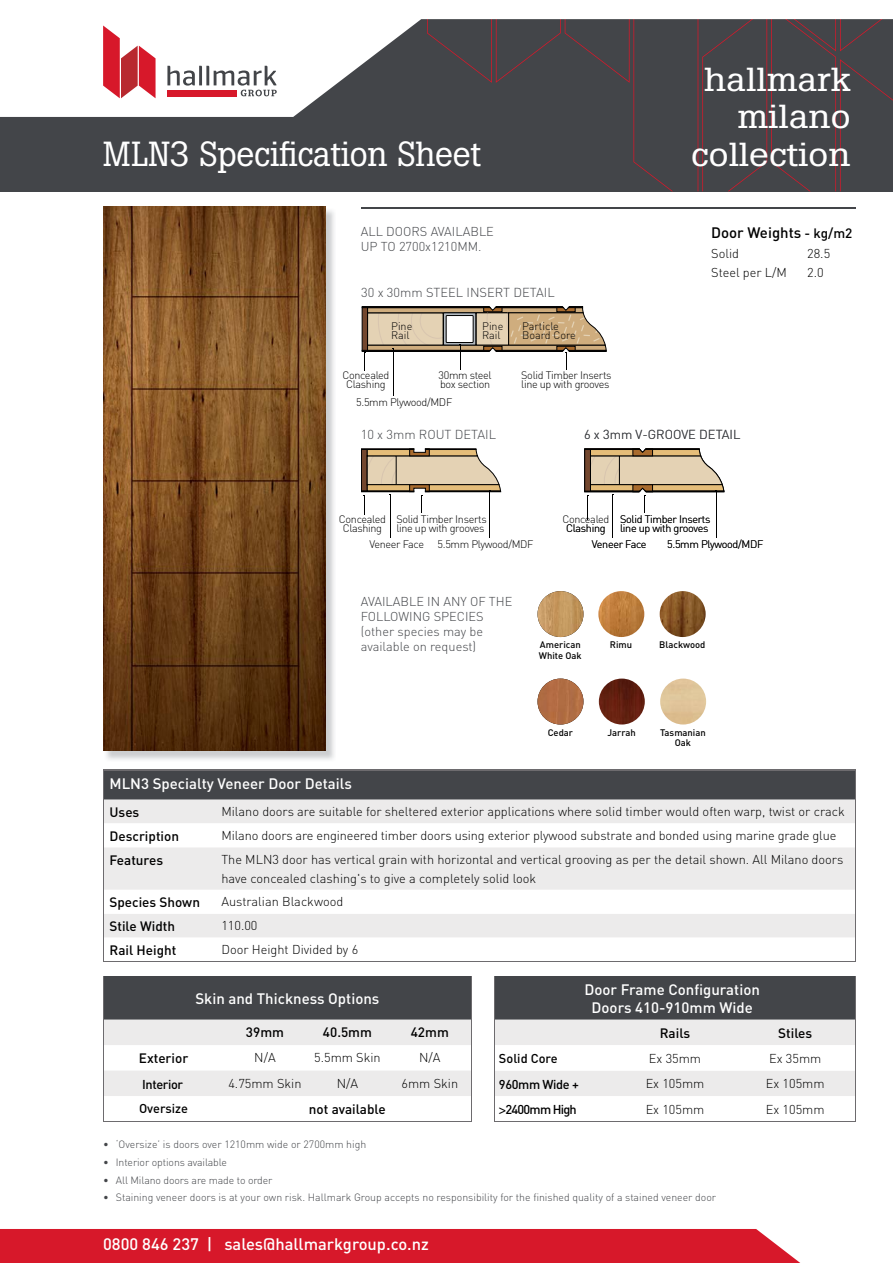
<style>
.page{position:relative;width:893px;height:1263px;background:#fff}
.page>*{position:absolute;margin:0;border:0;box-sizing:border-box;transform-origin:0 0}
.t1{font:34.5px "Boton";letter-spacing:-.01em;color:#fff}
.t2{font:33px/37.5px "Boton";color:#fff;text-align:right;scale:1.15 1}
.t3{font:500 16.5px "DIN";color:#fff}
.t4{font:500 15px/18px "DIN";color:#fff;text-align:center}
.t5{font:500 15px "DIN";color:#000}
.t6{font:500 13.5px "DIN";color:#000}
.t7{font:300 12.9px "DIN";color:#434549}
.t8{font:300 12.75px/19.5px "DIN";color:#000}
.t9{font:300 12.75px/15px "DIN";color:#434549}
.t10{font:500 12.75px "DIN";letter-spacing:-.03em;color:#000}
.t11{font:500 12.75px "DIN";letter-spacing:-.06em;color:#000}
.t12{font:300 10.8px/8.9px "DIN";letter-spacing:-.03em;color:#000}
.t13{font:300 10.8px/8.9px "DIN";color:#000}
.t14{font:300 10.5px "DIN";color:#434549}
.t15{font:500 9.45px/10.6px "DIN";color:#000}
.s1{font-size:13.5px}
.s2{font-family:"Helvetica Neue";font-stretch:condensed}
</style>
<div class="page">
<div style="left:0;top:1229px;width:800px;height:34px;background:#d7182a"></div>
<div style="left:0;top:0;width:893px;height:191px;background:#434549"></div>
<svg style="left:633px;top:117px;width:208px;height:74px"></svg>
<svg style="left:0;top:0;width:893px;height:117px"></svg>
<svg style="left:103px;top:26px;width:53px;height:72px;background:#e1747d"></svg>
<svg style="left:167px;top:66px;width:110px;height:30px"></svg>
<div style="left:167px;top:90px;width:70px;height:6px;background:#d7182a"></div>
<div style="left:103px;top:770px;width:752px;height:29px;background:#434549"></div>
<div style="left:104px;top:799px;width:751px;height:24px;background:#ecebeb"></div>
<svg style="left:104px;top:847px;width:751px;height:90px;fill:#ecebeb"></svg>
<hr style="left:103px;top:770px;width:112px;height:1px;background:#6d6b6e">
<hr style="left:215px;top:770px;width:641px;height:1px;background:#6d6b6e">
<svg style="left:103px;top:771px;width:1px;height:76px"></svg>
<svg style="left:855px;top:771px;width:1px;height:76px"></svg>
<hr style="left:103px;top:847px;width:1px;height:43px;background:#6d6b6e">
<hr style="left:855px;top:847px;width:1px;height:43px;background:#6d6b6e">
<svg style="left:103px;top:890px;width:1px;height:71px"></svg>
<svg style="left:855px;top:890px;width:1px;height:71px"></svg>
<hr style="left:103px;top:961px;width:112px;height:1px;background:#6d6b6e">
<hr style="left:215px;top:961px;width:641px;height:1px;background:#6d6b6e">
<hr style="left:361px;top:208px;width:495px;height:1px;background:#434549">
<img style="left:104px;top:208px;width:230px;height:552px">
<img style="left:103px;top:207px;width:222px;height:543px">
<img style="left:598px;top:591px;width:46px;height:46px;border-radius:23px">
<img style="left:660px;top:591px;width:46px;height:46px;border-radius:23px">
<img style="left:599px;top:678px;width:46px;height:46px;border-radius:23px">
<img style="left:537px;top:678px;width:46px;height:46px;border-radius:23px">
<img style="left:537px;top:591px;width:46px;height:46px;border-radius:23px">
<img style="left:660px;top:678px;width:46px;height:46px;border-radius:23px">
<hr style="left:393px;top:348px;width:1px;height:47px;background:#000">
<svg style="left:362px;top:306px;width:245px;height:64px"></svg>
<svg style="left:361px;top:450px;width:3px;height:41px"></svg>
<div style="left:361px;top:449px;width:53px;height:1px;background:#73472e;border:1px solid #000"></div>
<div style="left:361px;top:491px;width:53px;height:1px;background:#73472e;border:1px solid #000"></div>
<hr style="left:490px;top:491px;width:1px;height:47px;background:#000">
<hr style="left:390px;top:495px;width:1px;height:43px;background:#000">
<svg style="left:364px;top:448px;width:137px;height:66px"></svg>
<hr style="left:716px;top:491px;width:1px;height:47px;background:#000">
<hr style="left:613px;top:495px;width:1px;height:43px;background:#000">
<svg style="left:584px;top:448px;width:140px;height:72px"></svg>
<div style="left:103px;top:976px;width:368px;height:43px;background:#434549"></div>
<hr style="left:103px;top:976px;width:1px;height:43px;background:#6d6b6e">
<hr style="left:471px;top:976px;width:1px;height:43px;background:#6d6b6e">
<hr style="left:103px;top:1121px;width:121px;height:1px;background:#6d6b6e">
<hr style="left:224px;top:1121px;width:82px;height:1px;background:#6d6b6e">
<hr style="left:306px;top:1121px;width:83px;height:1px;background:#6d6b6e">
<hr style="left:389px;top:1121px;width:83px;height:1px;background:#6d6b6e">
<svg style="left:103px;top:1019px;width:369px;height:102px"></svg>
<div style="left:495px;top:976px;width:360px;height:43px;background:#434549"></div>
<hr style="left:494px;top:976px;width:1px;height:43px;background:#6d6b6e">
<hr style="left:494px;top:1121px;width:121px;height:1px;background:#6d6b6e">
<hr style="left:615px;top:1121px;width:120px;height:1px;background:#6d6b6e">
<hr style="left:735px;top:1121px;width:121px;height:1px;background:#6d6b6e">
<hr style="left:855px;top:976px;width:1px;height:43px;background:#6d6b6e">
<svg style="left:494px;top:1019px;width:362px;height:102px"></svg>
<h1 class="t1" style="left:103px;top:133px;width:380px">MLN3 Specification Sheet</h1>
<p class="t9" style="left:361px;top:224px;width:135px">ALL DOORS AVAILABLE<br>UP TO 2700x1210MM.</p>
<p class="t7" style="left:361px;top:284px;width:195px">30 x 30mm STEEL INSERT DETAIL</p>
<h2 class="t2" style="left:691px;top:61px;width:140px">hallmark milano collection</h2>
<p class="t5" style="left:711px;top:223px;width:143px">Door Weights <span class="s1">- kg/m2</span></p>
<p class="t8" style="left:711px;top:243px;width:29px">Solid</p>
<p class="t8" style="left:807px;top:243px;width:25px">28.5</p>
<p class="t8" style="left:711px;top:263px;width:77px">Steel per L/M</p>
<p class="t8" style="left:807px;top:263px;width:18px">2.0</p>
<p class="t12" style="left:391px;top:321px;width:23px">Pine<br>Rail</p>
<p class="t12" style="left:482px;top:321px;width:23px">Pine<br>Rail</p>
<p class="t13" style="left:522px;top:321px;width:55px">Particle<br>Board Core</p>
<p class="t12" style="left:521px;top:371px;width:92px">Solid Timber Inserts line up with grooves</p>
<p class="t7" style="left:361px;top:427px;width:137px">10 x 3mm ROUT DETAIL</p>
<p class="t12" style="left:439px;top:371px;width:55px">30mm steel box section</p>
<p class="t12" style="left:342px;top:371px;width:49px;text-align:center">Concealed<br>Clashing</p>
<p class="t12" style="left:356px;top:398px;width:97px">5.5mm Plywood/MDF</p>
<p class="t7" style="left:584px;top:427px;width:158px">6 x 3mm V-GROOVE DETAIL</p>
<p class="t12" style="left:339px;top:515px;width:49px;text-align:center">Concealed<br>Clashing</p>
<p class="t12" style="left:369px;top:539px;width:166px">Veneer Face 5.5mm Plywood/MDF</p>
<p class="t12" style="left:396px;top:515px;width:92px">Solid Timber Inserts line up with grooves</p>
<p class="t12" style="left:562px;top:515px;width:49px;text-align:center">Concealed<br>Clashing</p>
<p class="t12" style="left:592px;top:539px;width:56px">Veneer Face</p>
<p class="t12" style="left:667px;top:539px;width:97px">5.5mm Plywood/MDF</p>
<p class="t12" style="left:620px;top:515px;width:92px">Solid Timber Inserts line up with grooves</p>
<p class="t9" style="left:361px;top:593px;width:153px">AVAILABLE IN ANY OF THE<br>FOLLOWING SPECIES (other species may be available on request)</p>
<p class="t15" style="left:539px;top:639px;width:44px">American<br>White Oak</p>
<p class="t15" style="left:610px;top:639px;width:24px">Rimu</p>
<p class="t15" style="left:659px;top:639px;width:48px">Blackwood</p>
<p class="t15" style="left:548px;top:727px;width:27px">Cedar</p>
<p class="t15" style="left:607px;top:727px;width:30px">Jarrah</p>
<p class="t15" style="left:660px;top:727px;width:47px;text-align:center">Tasmanian<br>Oak</p>
<p class="t4" style="left:109px;top:774px;width:244px">MLN3 Specialty Veneer Door Details</p>
<p class="t6" style="left:109px;top:803px;width:31px">Uses</p>
<p class="t8" style="left:221px;top:802px;width:625px">Milano doors are suitable for sheltered exterior applications where solid timber would often warp, twist or crack</p>
<p class="t6" style="left:109px;top:827px;width:71px">Description</p>
<p class="t8" style="left:221px;top:825px;width:617px">Milano doors are engineered timber doors using exterior plywood substrate and bonded using marine grade glue</p>
<p class="t6" style="left:109px;top:851px;width:55px">Features</p>
<p class="t8" style="left:221px;top:849px;width:623px">The MLN3 door has vertical grain with horizontal and vertical grooving as per the detail shown. All Milano doors have concealed clashing's to give a completely solid look</p>
<p class="t6" style="left:109px;top:894px;width:92px">Species Shown</p>
<p class="t8" style="left:221px;top:892px;width:123px">Australian Blackwood</p>
<p class="t6" style="left:109px;top:918px;width:67px">Stile Width</p>
<p class="t8" style="left:221px;top:916px;width:38px">110.00</p>
<p class="t6" style="left:109px;top:942px;width:68px">Rail Height</p>
<p class="t8" style="left:221px;top:940px;width:138px">Door Height Divided by 6</p>
<p class="t4" style="left:195px;top:989px;width:186px">Skin and Thickness Options</p>
<p class="t6" style="left:246px;top:1023px;width:40px">39mm</p>
<p class="t6" style="left:323px;top:1023px;width:51px">40.5mm</p>
<p class="t6" style="left:411px;top:1023px;width:40px">42mm</p>
<p class="t6" style="left:139px;top:1049px;width:51px">Exterior</p>
<p class="t8" style="left:254px;top:1047px;width:23px">N/A</p>
<p class="t8" style="left:314px;top:1047px;width:68px">5.5mm Skin</p>
<p class="t8" style="left:419px;top:1047px;width:23px">N/A</p>
<p class="t10" style="left:142px;top:1076px;width:42px">Interior</p>
<p class="t8" style="left:228px;top:1074px;width:75px">4.75mm Skin</p>
<p class="t8" style="left:337px;top:1074px;width:23px">N/A</p>
<p class="t8" style="left:401px;top:1074px;width:58px">6mm Skin</p>
<p class="t10" style="left:139px;top:1100px;width:51px">Oversize</p>
<p class="t6" style="left:309px;top:1100px;width:78px">not available</p>
<p class="t4" style="left:584px;top:980px;width:177px">Door Frame Configuration<br>Doors 410-910mm Wide</p>
<p class="t6" style="left:660px;top:1024px;width:32px">Rails</p>
<p class="t6" style="left:778px;top:1024px;width:36px">Stiles</p>
<p class="t10" style="left:499px;top:1050px;width:60px">Solid Core</p>
<p class="t8" style="left:649px;top:1048px;width:54px">Ex 35mm</p>
<p class="t8" style="left:769px;top:1048px;width:54px">Ex 35mm</p>
<p class="t10" style="left:499px;top:1076px;width:81px">960mm Wide +</p>
<p class="t8" style="left:646px;top:1074px;width:60px">Ex 105mm</p>
<p class="t8" style="left:766px;top:1074px;width:60px">Ex 105mm</p>
<p class="t11" style="left:499px;top:1101px;width:79px"><span class="s2">&gt;</span>2400mm High</p>
<p class="t8" style="left:646px;top:1099px;width:60px">Ex 105mm</p>
<p class="t8" style="left:766px;top:1099px;width:60px">Ex 105mm</p>
<p class="t14" style="left:103px;top:1138px;width:265px">• ‘Oversize’ is doors over 1210mm wide or 2700mm high</p>
<p class="t14" style="left:103px;top:1155px;width:125px">• Interior options available</p>
<p class="t14" style="left:103px;top:1173px;width:171px">• All Milano doors are made to order</p>
<p class="t14" style="left:103px;top:1191px;width:615px">• Staining veneer doors is at your own risk. Hallmark Group accepts no responsibility for the finished quality of a stained veneer door</p>
<p class="t3" style="left:103px;top:1233px;width:327px">0800 846 237 | sales@hallmarkgroup.co.nz</p>
</div>
